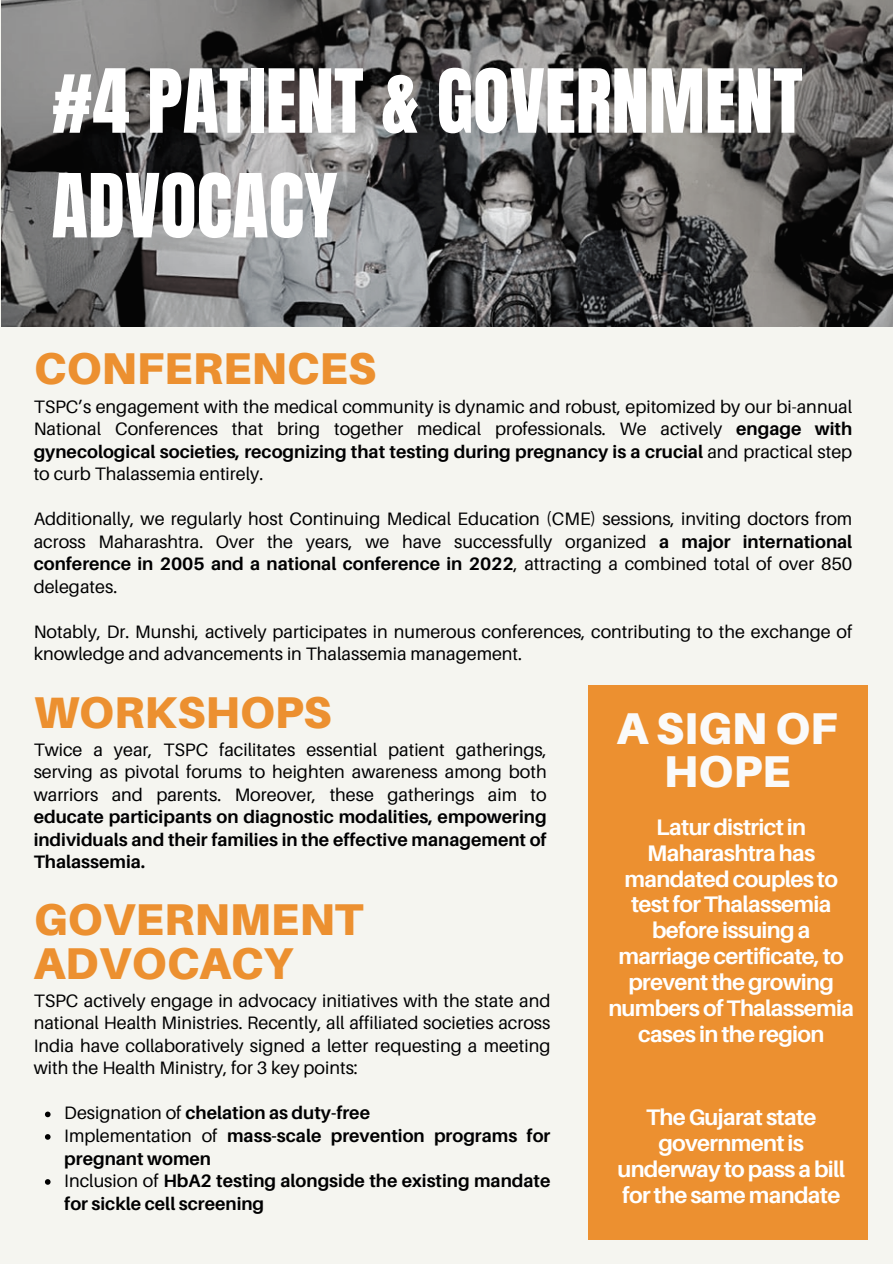
<style>
.page{position:relative;width:893px;height:1264px;background:#fff}
.page>*{position:absolute;margin:0;border:0;box-sizing:border-box;transform-origin:0 0}
.t1{font:75px/104.7px "Anton";color:#fff}
.t2{font:900 44.55px/43.5px "Aileron";color:#ec9030}
.t3{font:900 44.55px/42.8px "Aileron";color:#fafafa;text-align:center}
.t4{font:700 22.5px/25.8px "Aileron";letter-spacing:-.03em;color:#fff;text-align:center}
.t5{font:18px/22.5px "Aileron";color:#000001;text-align:justify}
.t6{font:700 18px/22.5px "Aileron";color:#000001}
.s1{font-weight:700}
.s2{font-weight:400}
</style>
<div class="page">
<div style="left:0;top:0;width:892px;height:1263px;background:#f5f5f0"></div>
<img style="left:2px;top:0;width:890px;height:326px">
<div style="left:588px;top:685px;width:280px;height:554px;background:#ec9030"></div>
<svg style="left:45px;top:1111px;width:6px;height:6px"></svg>
<svg style="left:45px;top:1134px;width:6px;height:5px"></svg>
<svg style="left:45px;top:1179px;width:6px;height:5px"></svg>
<p class="t1" style="left:52px;top:50px;width:752px">#4 PATIENT &amp; GOVERNMENT<br>ADVOCACY</p>
<p class="t2" style="left:34px;top:346px;width:344px">CONFERENCES</p>
<p class="t5" style="left:34px;top:394px;width:820px">TSPC’s engagement with the medical community is dynamic and robust, epitomized by our bi-annual National Conferences that bring together medical professionals. We actively <span class="s1">engage with gynecological societies, recognizing that testing during pregnancy is a crucial</span> and practical step to curb Thalassemia entirely.</p>
<p class="t5" style="left:34px;top:507px;width:820px">Additionally, we regularly host Continuing Medical Education (CME) sessions, inviting doctors from across Maharashtra. Over the years, we have successfully organized <span class="s1">a major international conference in 2005 and a national conference in 2022</span>, attracting a combined total of over 850 delegates.</p>
<p class="t5" style="left:34px;top:619px;width:820px">Notably, Dr. Munshi, actively participates in numerous conferences, contributing to the exchange of knowledge and advancements in Thalassemia management.</p>
<p class="t2" style="left:34px;top:689px;width:299px">WORKSHOPS</p>
<p class="t5" style="left:34px;top:737px;width:514px">Twice a year, TSPC facilitates essential patient gatherings, serving as pivotal forums to heighten awareness among both warriors and parents. Moreover, these gatherings aim to <span class="s1">educate participants on diagnostic modalities, empowering individuals and their families in the effective management of Thalassemia.</span></p>
<p class="t2" style="left:34px;top:897px;width:331px">GOVERNMENT<br>ADVOCACY</p>
<p class="t5" style="left:34px;top:989px;width:518px">TSPC actively engage in advocacy initiatives with the state and national Health Ministries. Recently, all affiliated societies across India have collaboratively signed a letter requesting a meeting with the Health Ministry, for 3 key points:</p>
<p class="t6" style="left:64px;top:1101px;width:307px"><span class="s2">Designation of</span> chelation as duty-free</p>
<p class="t6" style="left:64px;top:1124px;width:487px"><span class="s2">Implementation of</span> mass-scale prevention programs for pregnant women</p>
<p class="t6" style="left:64px;top:1169px;width:487px"><span class="s2">Inclusion of</span> HbA2 testing alongside the existing mandate for sickle cell screening</p>
<p class="t3" style="left:616px;top:706px;width:222px">A SIGN OF<br>HOPE</p>
<p class="t4" style="left:608px;top:813px;width:247px">Latur district in<br>Maharashtra has mandated couples to test for Thalassemia before issuing a marriage certificate, to prevent the growing numbers of Thalassemia cases in the region</p>
<p class="t4" style="left:617px;top:1104px;width:229px">The Gujarat state government is underway to pass a bill for the same mandate</p>
</div>
